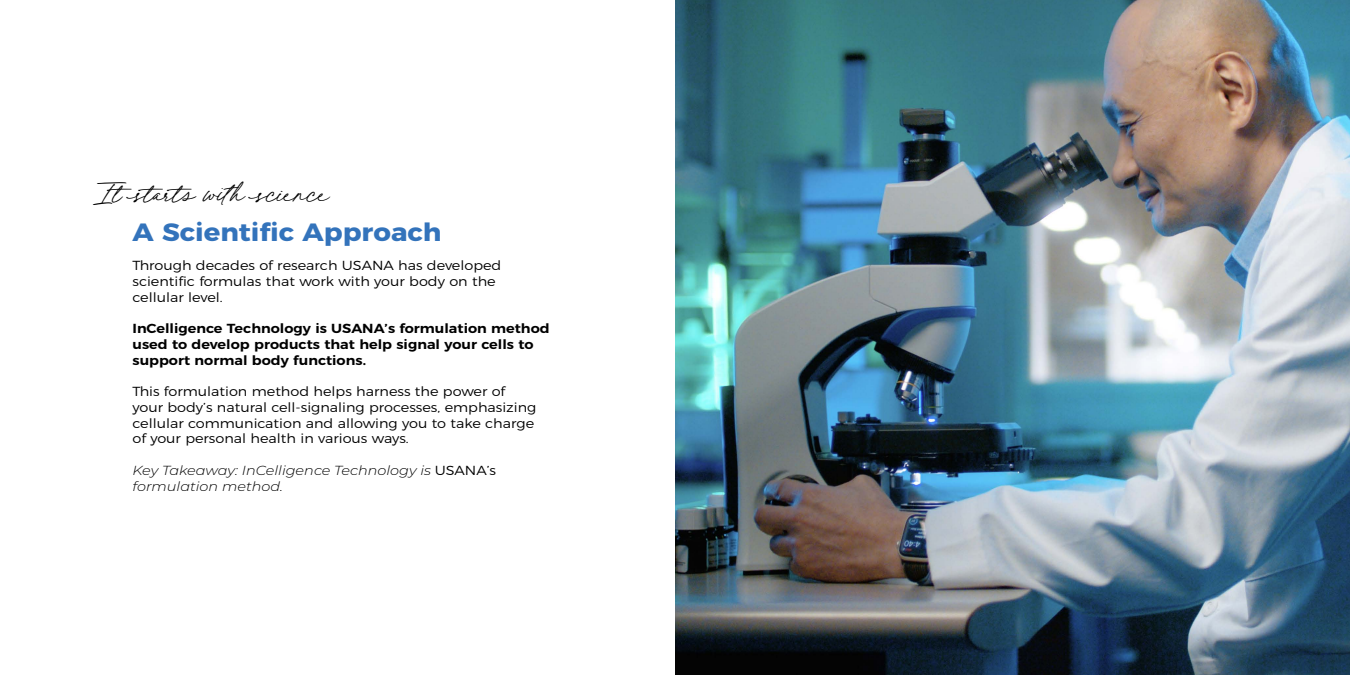
<style>
.page{position:relative;width:1350px;height:675px;background:#fff}
.page>*{position:absolute;margin:0;border:0;box-sizing:border-box;transform-origin:0 0}
.t1{font:30px "Juniperand Sage Slanted";color:#000}
.t2{font:700 25px "Montserrat";color:#3373bb;scale:1.1 1}
.t3{font:300 13.12px/15.8px "Montserrat";color:#000;scale:1.1 1}
.t4{font:600 13.12px/15.8px "Montserrat";color:#000;scale:1.1 1}
.t5{font:italic 300 13.12px/15.8px "Montserrat";color:#000;scale:1.1 1}
.s1{font-style:normal}
</style>
<div class="page">
<img style="left:675px;top:0;width:675px;height:675px">
<h1 class="t1" style="left:102px;top:172px;width:228px">Itstarts with science</h1>
<h2 class="t2" style="left:132px;top:211px;width:283px">A Scientific Approach</h2>
<p class="t3" style="left:132px;top:257px;width:337px">Through decades of research USANA has developed scientific formulas that work with your body on the cellular level.</p>
<p class="t4" style="left:132px;top:320px;width:381px">InCelligence Technology is USANA’s formulation method used to develop products that help signal your cells to support normal body functions.</p>
<p class="t3" style="left:132px;top:383px;width:369px">This formulation method helps harness the power of your body’s natural cell-signaling processes, emphasizing cellular communication and allowing you to take charge of your personal health in various ways.</p>
<p class="t5" style="left:132px;top:462px;width:332px">Key Takeaway: InCelligence Technology is <span class="s1">USANA’s </span>formulation method.</p>
</div>
